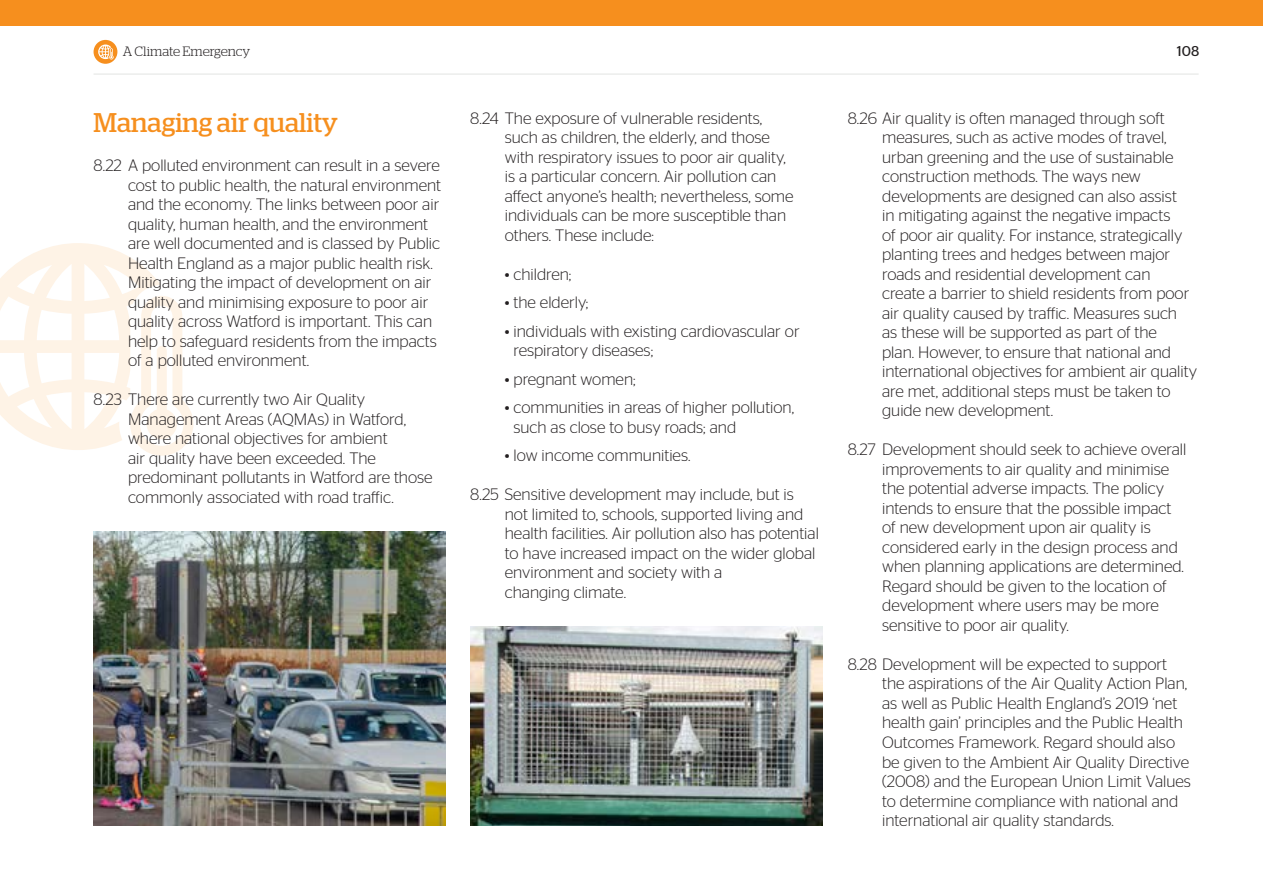
<style>
.page{position:relative;width:1263px;height:893px;background:#fff}
.page>*{position:absolute;margin:0;border:0;box-sizing:border-box;transform-origin:0 0}
.t1{font:27px "Stag";color:#f68f1e}
.t2{font:300 16.5px/19.5px "Stag Sans";color:#231f20}
.t3{font:14.25px "Stag Sans";color:#231f20}
.t4{font:300 13.5px "Stag";letter-spacing:-.005em;color:#231f20}
</style>
<div class="page">
<svg style="left:0;top:243px;width:193px;height:213px"></svg>
<div style="left:94px;top:40px;width:23px;height:24px;background:#f68f1e;border-radius:50%"></div>
<svg style="left:98px;top:45px;width:16px;height:14px"></svg>
<hr style="left:94px;top:74px;width:1104px;height:1px;background:#e2e4e2">
<div style="left:0;top:0;width:1263px;height:26px;background:#f68f1e"></div>
<img style="left:471px;top:626px;width:351px;height:200px">
<img style="left:94px;top:531px;width:351px;height:295px">
<p class="t4" style="left:123px;top:44px;width:129px">A Climate Emergency</p>
<p class="t3" style="left:1177px;top:43px;width:24px">108</p>
<h1 class="t1" style="left:94px;top:107px;width:246px">Managing air quality</h1>
<p class="t2" style="left:128px;top:155px;width:315px;text-indent:-35px">8.22 A polluted environment can result in a severe cost to public health, the natural environment and the economy. The links between poor air quality, human health, and the environment are well documented and is classed by Public Health England as a major public health risk.<br>Mitigating the impact of development on air quality and minimising exposure to poor air quality across Watford is important. This can help to safeguard residents from the impacts of a polluted environment.</p>
<p class="t2" style="left:128px;top:389px;width:306px;text-indent:-35px">8.23 There are currently two Air Quality Management Areas (AQMAs) in Watford, where national objectives for ambient<br>air quality have been exceeded. The predominant pollutants in Watford are those commonly associated with road traffic.</p>
<p class="t2" style="left:505px;top:108px;width:290px;text-indent:-35px">8.24 The exposure of vulnerable residents, such as children, the elderly, and those with respiratory issues to poor air quality, is a particular concern. Air pollution can affect anyone’s health; nevertheless, some individuals can be more susceptible than others. These include:</p>
<p class="t2" style="left:505px;top:264px;width:68px">• children;</p>
<p class="t2" style="left:505px;top:293px;width:85px">• the elderly;</p>
<p class="t2" style="left:513px;top:321px;width:288px;text-indent:-9px">• individuals with existing cardiovascular or respiratory diseases;</p>
<p class="t2" style="left:505px;top:369px;width:132px">• pregnant women;</p>
<p class="t2" style="left:513px;top:398px;width:282px;text-indent:-9px">• communities in areas of higher pollution, such as close to busy roads; and</p>
<p class="t2" style="left:505px;top:446px;width:187px">• low income communities.</p>
<p class="t2" style="left:505px;top:485px;width:316px;text-indent:-35px">8.25 Sensitive development may include, but is not limited to, schools, supported living and health facilities. Air pollution also has potential to have increased impact on the wider global environment and society with a<br>changing climate.</p>
<p class="t2" style="left:882px;top:108px;width:316px;text-indent:-35px">8.26 Air quality is often managed through soft measures, such as active modes of travel, urban greening and the use of sustainable construction methods. The ways new developments are designed can also assist<br>in mitigating against the negative impacts<br>of poor air quality. For instance, strategically planting trees and hedges between major roads and residential development can create a barrier to shield residents from poor air quality caused by traffic. Measures such<br>as these will be supported as part of the<br>plan. However, to ensure that national and international objectives for ambient air quality are met, additional steps must be taken to guide new development.</p>
<p class="t2" style="left:882px;top:440px;width:306px;text-indent:-35px">8.27 Development should seek to achieve overall improvements to air quality and minimise the potential adverse impacts. The policy intends to ensure that the possible impact of new development upon air quality is considered early in the design process and when planning applications are determined.<br>Regard should be given to the location of development where users may be more sensitive to poor air quality.</p>
<p class="t2" style="left:882px;top:654px;width:310px;text-indent:-35px">8.28 Development will be expected to support the aspirations of the Air Quality Action Plan, as well as Public Health England’s 2019 ‘net health gain’ principles and the Public Health Outcomes Framework. Regard should also be given to the Ambient Air Quality Directive (2008) and the European Union Limit Values to determine compliance with national and international air quality standards.</p>
</div>
